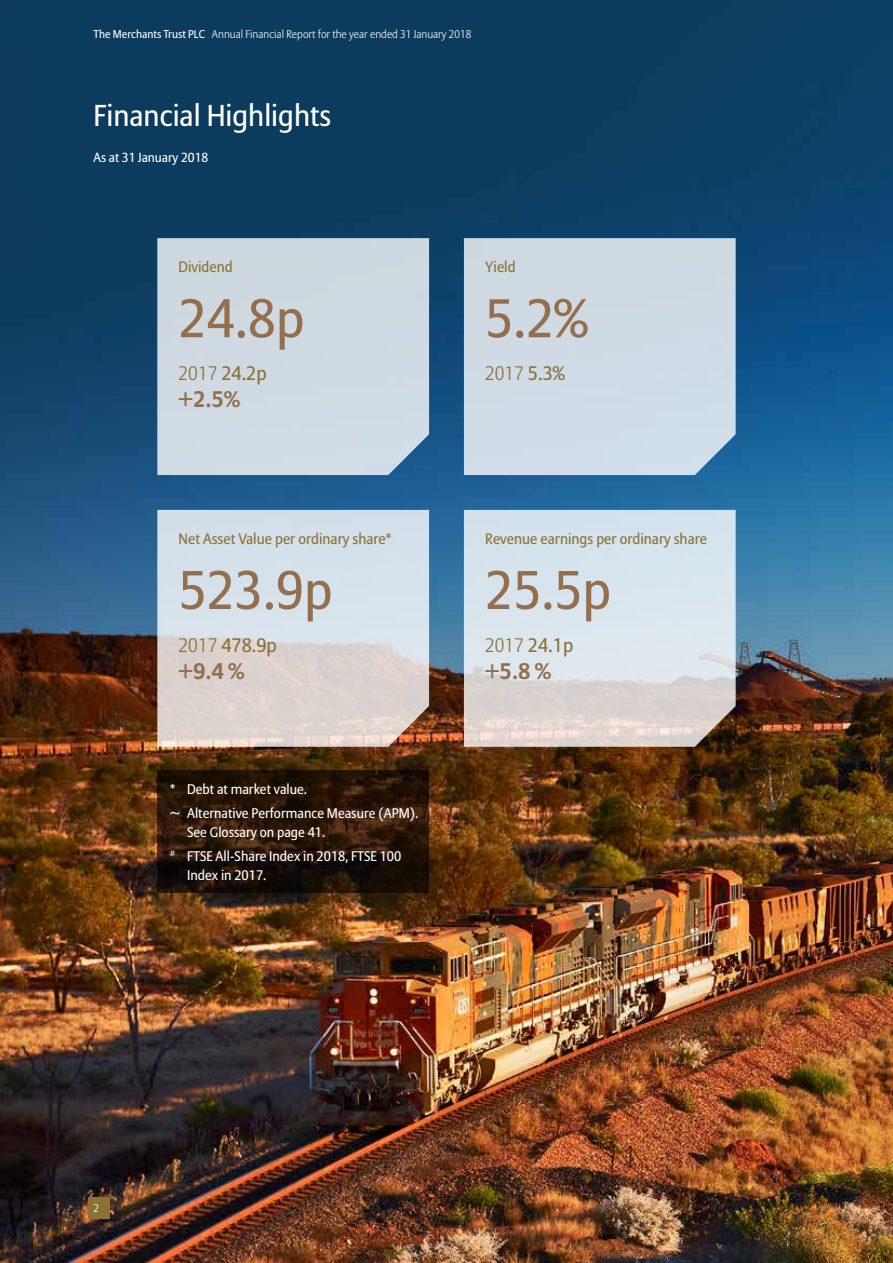
<style>
.page{position:relative;width:893px;height:1263px;background:#fff}
.page>*{position:absolute;margin:0;border:0;box-sizing:border-box;transform-origin:0 0}
.t1{font:54px "Allianz Sans";color:#946f4e}
.t2{font:30px "Allianz Sans";color:#fff}
.t3{font:700 22.5px "Allianz Sans";color:#946f4e}
.t4{font:19.5px "Allianz Sans";color:#8a7237}
.t5{font:300 19.5px "Allianz Sans";color:#8a7237}
.t6{font:15px "Allianz Sans";color:#8a7237}
.t7{font:13.8px/23.7px "Allianz Sans";color:#fff}
.t8{font:13.2px "Allianz Sans";color:#fff}
.t9{font:300 11.25px "Allianz Sans";color:#fff}
.s1{font-weight:400}
.s2{font-weight:300}
</style>
<div class="page">
<img style="left:0;top:0;width:893px;height:1263px">
<svg style="left:157px;top:238px;width:272px;height:237px;background:#c9d5df"></svg>
<svg style="left:157px;top:510px;width:272px;height:237px;background:#d4d6d9"></svg>
<div style="left:464px;top:238px;width:272px;height:237px;background:#cfdbe5"></div>
<svg style="left:464px;top:510px;width:272px;height:237px;background:#d8dee2"></svg>
<svg style="left:157px;top:770px;width:272px;height:123px;background:#241407"></svg>
<div style="left:88px;top:1197px;width:21px;height:21px;background:#8a7237"></div>
<p class="t9" style="left:94px;top:28px;width:379px"><span class="s1">The Merchants Trust PLC</span> Annual Financial Report for the year ended 31 January 2018</p>
<h2 class="t2" style="left:94px;top:98px;width:239px">Financial Highlights</h2>
<p class="t8" style="left:94px;top:149px;width:116px">As at 31 January 2018</p>
<p class="t6" style="left:179px;top:258px;width:56px">Dividend</p>
<h1 class="t1" style="left:179px;top:286px;width:127px">24.8p</h1>
<h3 class="t4" style="left:179px;top:361px;width:90px"><span class="s2">2017</span> 24.2p</h3>
<h3 class="t3" style="left:179px;top:385px;width:63px">+2.5%</h3>
<p class="t6" style="left:485px;top:258px;width:32px">Yield</p>
<h1 class="t1" style="left:485px;top:286px;width:104px">5.2%</h1>
<h3 class="t5" style="left:485px;top:361px;width:81px">2017 <span class="s1">5.3%</span></h3>
<p class="t6" style="left:179px;top:530px;width:214px">Net Asset Value per ordinary share*</p>
<h1 class="t1" style="left:179px;top:558px;width:155px">523.9p</h1>
<h3 class="t4" style="left:179px;top:633px;width:100px"><span class="s2">2017</span> 478.9p</h3>
<h3 class="t3" style="left:179px;top:656px;width:67px">+9.4 %</h3>
<p class="t7" style="left:170px;top:778px;width:250px">* Debt at market value.<br>~ Alternative Performance Measure (APM).</p>
<p class="t7" style="left:170px;top:821px;width:233px;text-indent:17px">See Glossary on page 41.<br><sup>#</sup> FTSE All-Share Index in 2018, FTSE 100</p>
<p class="t7" style="left:187px;top:864px;width:81px">Index in 2017.</p>
<p class="t6" style="left:485px;top:530px;width:223px">Revenue earnings per ordinary share</p>
<h1 class="t1" style="left:485px;top:558px;width:127px">25.5p</h1>
<h3 class="t4" style="left:485px;top:633px;width:90px"><span class="s2">2017</span> 24.1p</h3>
<h3 class="t3" style="left:485px;top:656px;width:67px">+5.8 %</h3>
<p class="t9" style="left:94px;top:1201px;width:7px">2</p>
</div>
